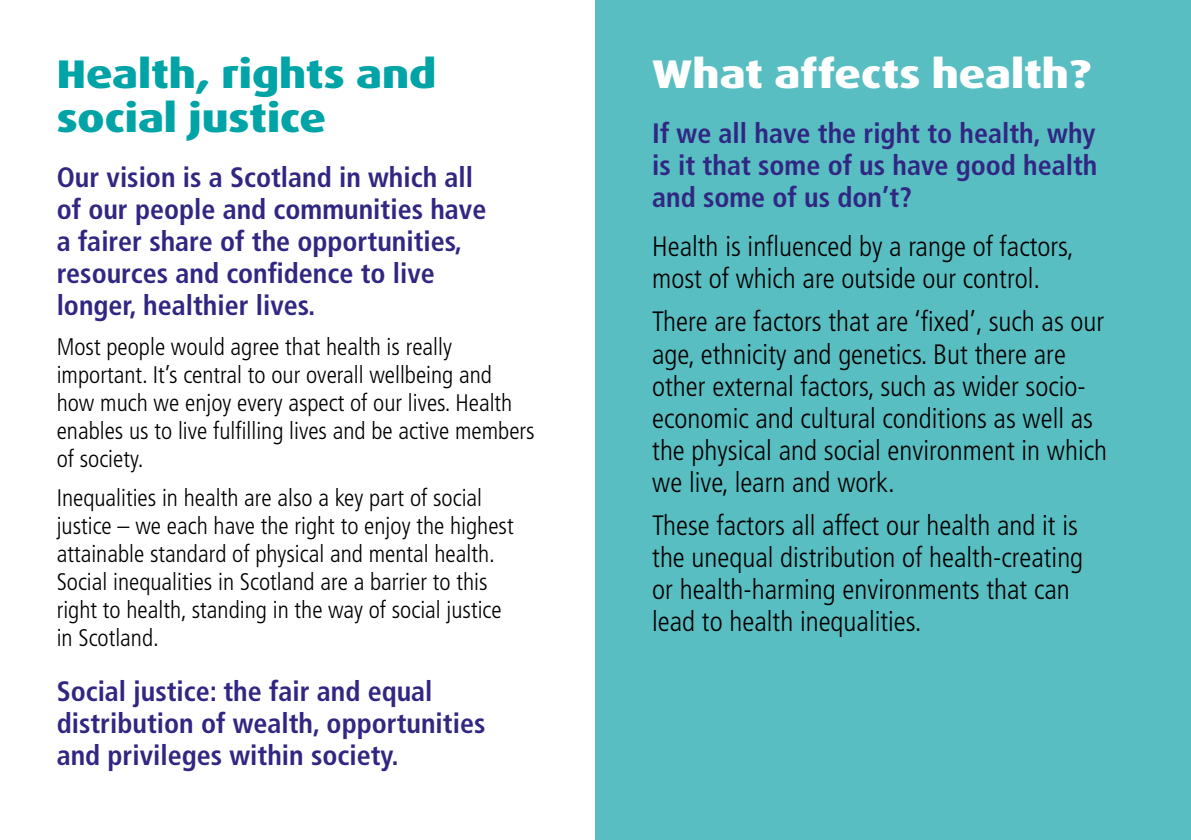
<style>
.page{position:relative;width:1191px;height:840px;background:#fff}
.page>*{position:absolute;margin:0;border:0;box-sizing:border-box;transform-origin:0 0}
.Heading_1{font:800 expanded 40px/44px "Dax OT";color:#00a3a6}
.Heading_1-2{font:800 expanded 40px "Dax OT";color:#fff}
.Body_text{font:300 condensed 28px/32px "Frutiger LT Std";color:#000}
.Body_text-2{font:700 condensed 28px/32px "Frutiger LT Std";color:#312783}
.Pull_out_text{font:700 condensed 28px/32px "Frutiger LT Std";color:#312783;text-align:justify}
.Body_text-3{font:300 condensed 24px/28px "Frutiger LT Std";color:#000}
</style>
<div class="page">
<div style="left:595px;top:0;width:595px;height:839px;background:#58bec2"></div>
<h2 class="Heading_1" style="left:57px;top:53px;width:381px">Health, rights and social justice</h2>
<p class="Body_text-2" style="left:57px;top:161px;width:431px">Our vision is a Scotland in which all of our people and communities have a fairer share of the opportunities, resources and confidence to live longer, healthier lives.</p>
<p class="Body_text-3" style="left:57px;top:332px;width:479px">Most people would agree that health is really important. It’s central to our overall wellbeing and how much we enjoy every aspect of our lives. Health enables us to live fulfilling lives and be active members of society.</p>
<p class="Body_text-3" style="left:57px;top:483px;width:458px">Inequalities in health are also a key part of social justice – we each have the right to enjoy the highest attainable standard of physical and mental health.<br>Social inequalities in Scotland are a barrier to this right to health, standing in the way of social justice in Scotland.</p>
<p class="Body_text-2" style="left:57px;top:674px;width:430px">Social justice: the fair and equal distribution of wealth, opportunities and privileges within society.</p>
<h2 class="Heading_1-2" style="left:652px;top:48px;width:440px">What affects health?</h2>
<p class="Pull_out_text" style="left:652px;top:117px;width:447px">If we all have the right to health, why is it that some of us have good health and some of us don’t?</p>
<p class="Body_text" style="left:652px;top:230px;width:423px">Health is influenced by a range of factors, most of which are outside our control.</p>
<p class="Body_text" style="left:652px;top:306px;width:456px">There are factors that are ‘fixed’, such as our age, ethnicity and genetics. But there are other external factors, such as wider socio&shy;economic and cultural conditions as well as the physical and social environment in which we live, learn and work.</p>
<p class="Body_text" style="left:652px;top:509px;width:432px">These factors all affect our health and it is the unequal distribution of health-creating or health-harming environments that can lead to health inequalities.</p>
</div>
